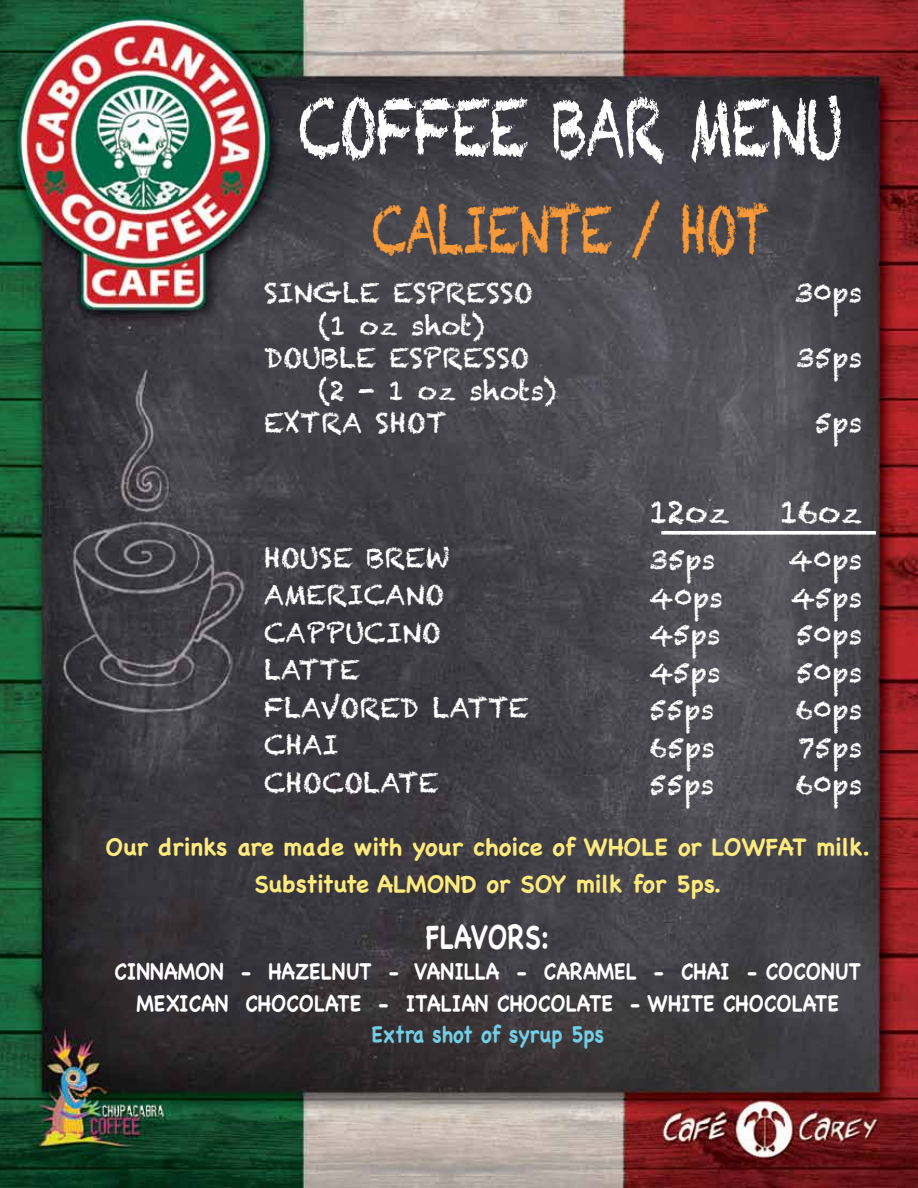
<style>
.page{position:relative;width:918px;height:1188px;background:#fff}
.page>*{position:absolute;margin:0;border:0;box-sizing:border-box;transform-origin:0 0}
.t1{font:79.2px "Chalkduster";letter-spacing:-.025em;color:#fff;scale:.67 1}
.t2{font:64.8px "Chalkduster";letter-spacing:-.025em;color:#f89a39;scale:.67 1}
.t3{font:700 33px "Chalkboard";color:#fff;scale:.8 1}
.t4{font:31.5px "Chalkduster";color:#fff}
.t5{font:27px/37.5px "Chalkduster";color:#fff}
.t6{font:700 24px/37.5px "Chalkboard";color:#ffea7d;text-align:center}
.t7{font:700 22.95px/31.5px "Chalkboard";color:#fff;text-align:center;scale:.89 1}
.t8{font:700 22.95px "Chalkboard";color:#72cee6;scale:.89 1}
</style>
<div class="page">
<img style="left:0;top:0;width:918px;height:1188px">
<svg style="left:662px;top:531px;width:214px;height:4px"></svg>
<h1 class="t1" style="left:298px;top:81px;width:814px">COFFEE BAR MENU</h1>
<h2 class="t2" style="left:372px;top:192px;width:594px">CALIENTE / HOT</h2>
<p class="t5" style="left:264px;top:274px;width:271px">SINGLE ESPRESSO</p>
<p class="t5" style="left:318px;top:307px;width:168px">(1 oz shot)</p>
<p class="t5" style="left:264px;top:339px;width:267px">DOUBLE ESPRESSO</p>
<p class="t5" style="left:318px;top:372px;width:240px">(2 - 1 oz shots)</p>
<p class="t5" style="left:264px;top:404px;width:184px">EXTRA SHOT</p>
<p class="t5" style="left:795px;top:274px;width:69px">30ps</p>
<p class="t5" style="left:796px;top:339px;width:68px">35ps</p>
<p class="t5" style="left:815px;top:404px;width:49px">5ps</p>
<p class="t4" style="left:649px;top:493px;width:82px">12oz</p>
<p class="t4" style="left:780px;top:493px;width:84px">16oz</p>
<p class="t5" style="left:649px;top:541px;width:68px">35ps</p>
<p class="t5" style="left:788px;top:541px;width:75px">40ps</p>
<p class="t5" style="left:649px;top:579px;width:75px">40ps</p>
<p class="t5" style="left:791px;top:579px;width:73px">45ps</p>
<p class="t5" style="left:649px;top:616px;width:73px">45ps</p>
<p class="t5" style="left:796px;top:616px;width:68px">50ps</p>
<p class="t5" style="left:649px;top:654px;width:73px">45ps</p>
<p class="t5" style="left:796px;top:654px;width:68px">50ps</p>
<p class="t5" style="left:649px;top:691px;width:66px">55ps</p>
<p class="t5" style="left:795px;top:691px;width:68px">60ps</p>
<p class="t5" style="left:649px;top:729px;width:67px">65ps</p>
<p class="t5" style="left:799px;top:729px;width:65px">75ps</p>
<p class="t5" style="left:649px;top:766px;width:66px">55ps</p>
<p class="t5" style="left:795px;top:766px;width:68px">60ps</p>
<p class="t6" style="left:105px;top:828px;width:766px">Our drinks are made with your choice of WHOLE or LOWFAT milk.<br>Substitute ALMOND or SOY milk for 5ps.</p>
<p class="t3" style="left:426px;top:917px;width:156px">FLAVORS:</p>
<p class="t7" style="left:114px;top:955px;width:840px">CINNAMON - HAZELNUT - VANILLA - CARAMEL - CHAI - COCONUT<br>MEXICAN CHOCOLATE - ITALIAN CHOCOLATE - WHITE CHOCOLATE</p>
<p class="t8" style="left:371px;top:1021px;width:263px">Extra shot of syrup 5ps</p>
<p class="t5" style="left:264px;top:539px;width:266px">HOUSE BREW<br>AMERICANO<br>CAPPUCINO<br>LATTE<br>FLAVORED LATTE<br>CHAI<br>CHOCOLATE</p>
</div>
